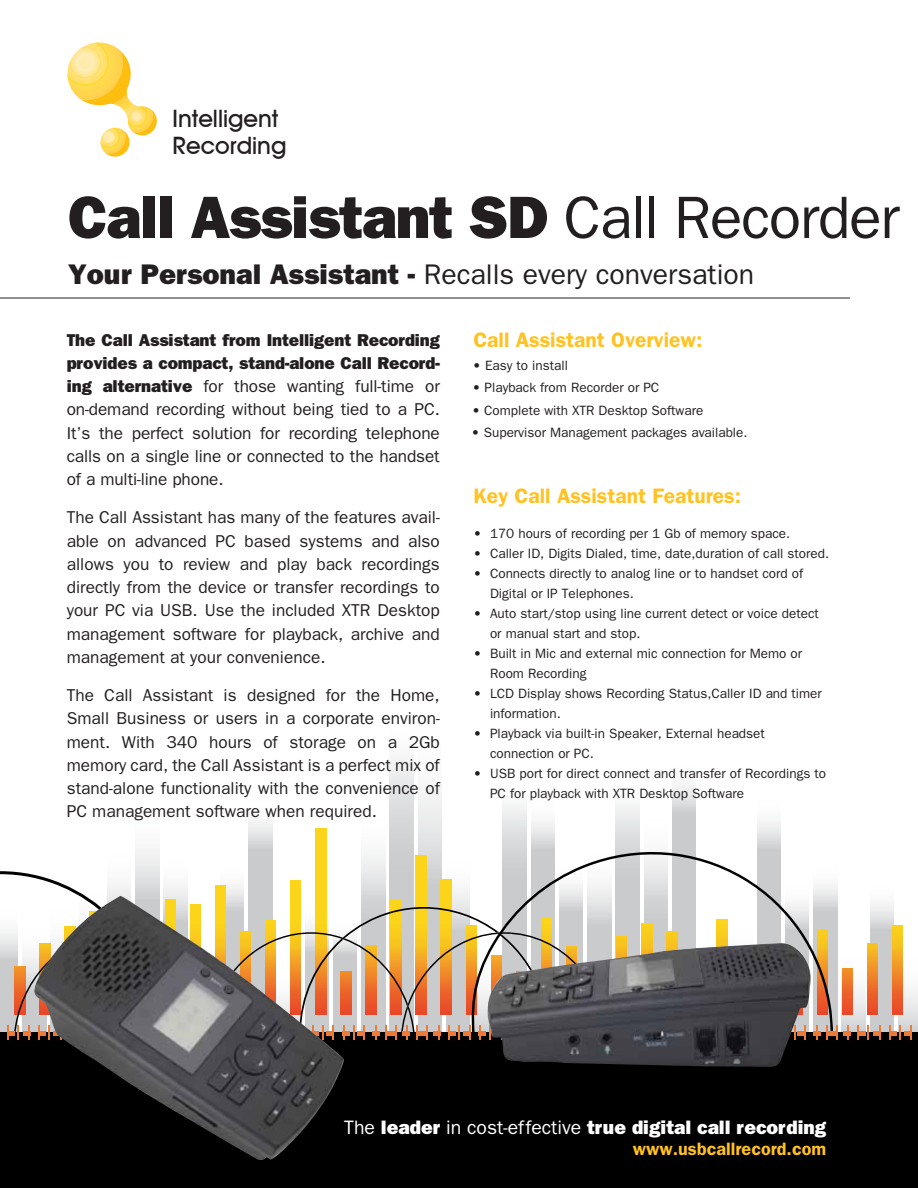
<style>
.page{position:relative;width:918px;height:1188px;background:#fff}
.page>*{position:absolute;margin:0;border:0;box-sizing:border-box;transform-origin:0 0}
.t1{font:800 60px "Franklin Gothic";letter-spacing:-.02em;color:#231f20}
.t2{font:28.5px "Franklin Gothic";color:#231f20}
.t3{font:500 24px/26.8px "Avant Garde IT Cby BT";color:#231f20}
.t4{font:600 21px "Franklin Gothic";color:#ffc222}
.t5{font:800 19.5px "Franklin Gothic";color:#fff}
.t6{font:600 18px "Franklin Gothic";color:#ffc222}
.t7{font:17.25px/23.2px "Franklin Gothic";color:#231f20;text-align:justify}
.t8{font:13.5px/20px "Franklin Gothic";color:#231f20}
.s1{font-weight:400}
.s2{font-weight:800}
</style>
<div class="page">
<svg style="left:136px;top:850px;width:23px;height:21px"></svg>
<svg style="left:249px;top:821px;width:23px;height:50px"></svg>
<svg style="left:362px;top:855px;width:23px;height:16px"></svg>
<svg style="left:390px;top:759px;width:23px;height:112px;background:#dbdcdd"></svg>
<svg style="left:418px;top:792px;width:24px;height:79px"></svg>
<svg style="left:503px;top:805px;width:23px;height:40px"></svg>
<svg style="left:531px;top:821px;width:24px;height:24px"></svg>
<svg style="left:616px;top:805px;width:23px;height:40px"></svg>
<svg style="left:672px;top:786px;width:24px;height:59px"></svg>
<svg style="left:757px;top:821px;width:24px;height:24px"></svg>
<svg style="left:834px;top:885px;width:3px;height:140px"></svg>
<svg style="left:842px;top:991px;width:23px;height:42px"></svg>
<svg style="left:870px;top:903px;width:24px;height:130px;background:#cfd0d1"></svg>
<svg style="left:898px;top:991px;width:20px;height:42px"></svg>
<div style="left:0;top:1033px;width:918px;height:155px;background:#000"></div>
<div style="left:316px;top:829px;width:10px;height:185px;background:#fcd41a"></div>
<div style="left:416px;top:856px;width:10px;height:158px;background:#fcd41a"></div>
<svg style="left:842px;top:968px;width:11px;height:46px"></svg>
<svg style="left:867px;top:943px;width:11px;height:71px"></svg>
<svg style="left:892px;top:925px;width:11px;height:89px"></svg>
<svg style="left:502px;top:845px;width:332px;height:191px"></svg>
<svg style="left:67px;top:43px;width:90px;height:114px"></svg>
<hr style="left:0;top:298px;width:850px;height:1px;background:#231f20">
<svg style="left:889px;top:1025px;width:23px;height:15px"></svg>
<svg style="left:858px;top:1025px;width:23px;height:15px"></svg>
<svg style="left:844px;top:1025px;width:7px;height:15px"></svg>
<svg style="left:826px;top:1025px;width:11px;height:15px"></svg>
<svg style="left:813px;top:1025px;width:7px;height:15px"></svg>
<svg style="left:0;top:871px;width:609px;height:169px"></svg>
<img style="left:33px;top:896px;width:312px;height:264px">
<img style="left:485px;top:943px;width:328px;height:124px">
<p class="t3" style="left:173px;top:105px;width:115px">Intelligent<br>Recording</p>
<p class="t1" style="left:68px;top:182px;width:833px">Call Assistant SD <span class="s1">Call Recorder</span></p>
<p class="t2" style="left:68px;top:258px;width:688px"><span class="s2">Your Personal Assistant -</span> Recalls every conversation</p>
<p class="t7" style="left:67px;top:328px;width:375px"><span class="s2">The Call Assistant from Intelligent Recording provides a compact, stand-alone Call Record&shy;ing alternative</span> for those wanting full-time or on-demand recording without being tied to a PC.<br>It’s the perfect solution for recording telephone calls on a single line or connected to the handset of a multi-line phone.</p>
<p class="t7" style="left:67px;top:505px;width:375px">The Call Assistant has many of the features avail&shy;able on advanced PC based systems and also allows you to review and play back recordings directly from the device or transfer recordings to your PC via USB. Use the included XTR Desktop management software for playback, archive and management at your convenience.</p>
<p class="t7" style="left:67px;top:683px;width:375px">The Call Assistant is designed for the Home, Small Business or users in a corporate environ&shy;ment. With 340 hours of storage on a 2Gb memory card, the Call Assistant is a perfect mix of stand-alone functionality with the convenience of PC management software when required.</p>
<p class="t4" style="left:473px;top:328px;width:230px">Call Assistant Overview:</p>
<p class="t8" style="left:473px;top:355px;width:97px">• Easy to install</p>
<p class="t8" style="left:472px;top:377px;width:188px">• Playback from Recorder or PC</p>
<p class="t8" style="left:472px;top:400px;width:233px">• Complete with XTR Desktop Software</p>
<p class="t8" style="left:472px;top:422px;width:277px">• Supervisor Management packages available.</p>
<p class="t4" style="left:473px;top:483px;width:269px">Key Call Assistant Features:</p>
<p class="t8" style="left:473px;top:523px;width:318px">• 170 hours of recording per 1 Gb of memory space.</p>
<p class="t8" style="left:473px;top:543px;width:357px">• Caller ID, Digits Dialed, time, date,duration of call stored.</p>
<p class="t8" style="left:490px;top:563px;width:315px;text-indent:-17px">• Connects directly to analog line or to handset cord of<br>Digital or IP Telephones.</p>
<p class="t8" style="left:490px;top:603px;width:330px;text-indent:-17px">• Auto start/stop using line current detect or voice detect or manual start and stop.</p>
<p class="t8" style="left:490px;top:643px;width:314px;text-indent:-17px">• Built in Mic and external mic connection for Memo or<br>Room Recording</p>
<p class="t8" style="left:490px;top:683px;width:333px;text-indent:-17px">• LCD Display shows Recording Status,Caller ID and timer information.</p>
<p class="t8" style="left:490px;top:723px;width:276px;text-indent:-17px">• Playback via built-in Speaker, External headset connection or PC.</p>
<p class="t8" style="left:490px;top:763px;width:338px;text-indent:-17px">• USB port for direct connect and transfer of Recordings to<br>PC for playback with XTR Desktop Software</p>
<p class="t5" style="left:344px;top:1116px;width:483px"><span class="s1">The</span> leader <span class="s1">in cost-effective</span> true digital call recording</p>
<p class="t6" style="left:633px;top:1139px;width:195px">www.usbcallrecord.com</p>
</div>
